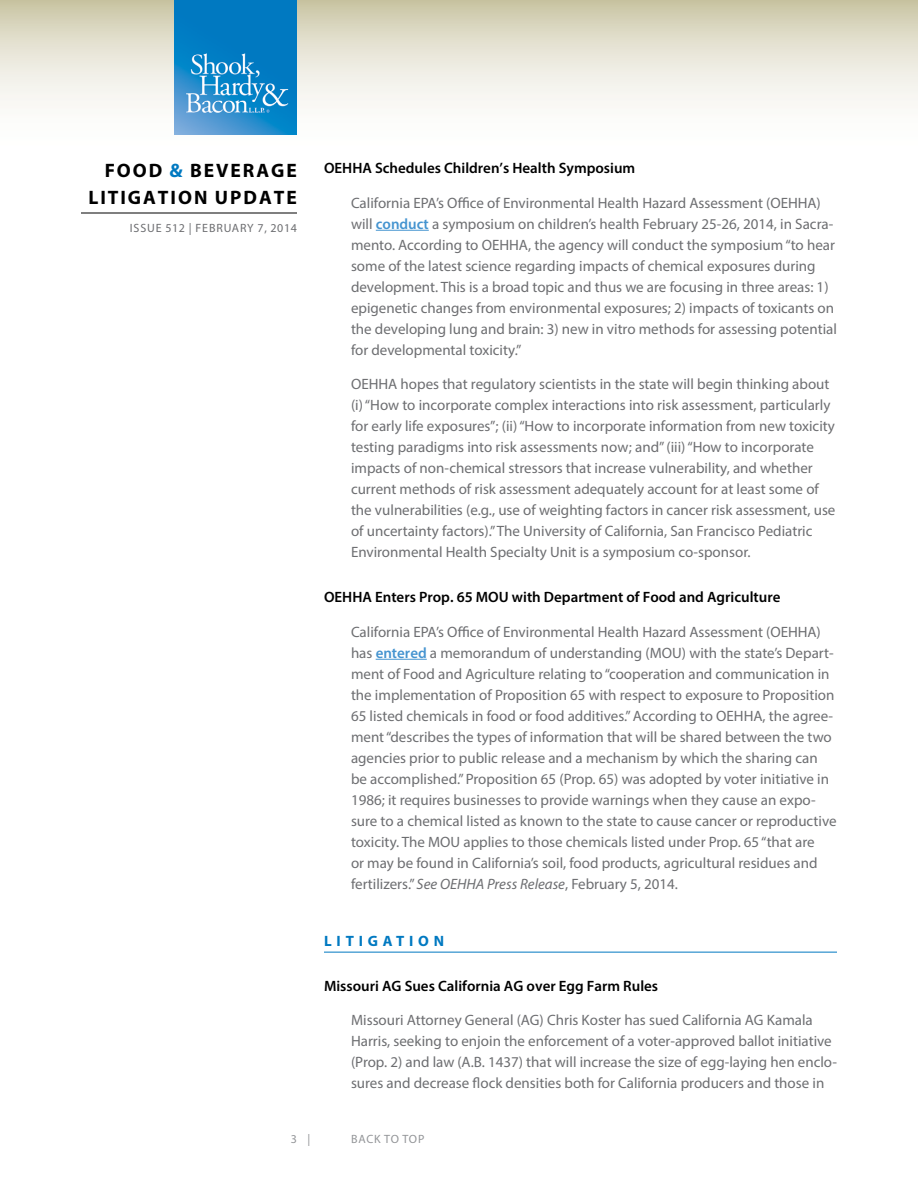
<style>
.page{position:relative;width:918px;height:1188px;background:#fff}
.page>*{position:absolute;margin:0;border:0;box-sizing:border-box;transform-origin:0 0}
.t1{font:700 19.5px/27px "Myriad Pro";letter-spacing:.1em;color:#000;text-align:right}
.Body{font:15px/21px "Myriad Pro";color:#6d6e71}
.Subhead{font:600 15px "Myriad Pro";color:#000}
.Head{font:700 15px "Myriad Pro";letter-spacing:.32em;color:#0079c1}
.t2{font:12px "Myriad Pro";letter-spacing:.07em;color:#6d6e71}
.Body-2{font:12px "Myriad Pro";letter-spacing:.06em;color:#939598}
.s1{color:#0079c1}
.s2{font-weight:600;color:#4594d0}
.s3{font-style:italic}
</style>
<div class="page">
<svg style="left:0;top:0;width:918px;height:135px"></svg>
<hr style="left:81px;top:213px;width:216px;height:1px;background:#000">
<img style="left:175px;top:0;width:122px;height:135px">
<hr style="left:376px;top:230px;width:53px;height:1px;background:#4594d0">
<hr style="left:376px;top:659px;width:51px;height:1px;background:#4594d0">
<hr style="left:324px;top:952px;width:513px;height:1px;background:#0079c1">
<h1 class="t1" style="left:88px;top:156px;width:210px">FOOD <span class="s1">&amp;</span> BEVERAGE<br>LITIGATION UPDATE</h1>
<p class="t2" style="left:130px;top:221px;width:169px">ISSUE 512 | FEBRUARY 7, 2014</p>
<p class="Subhead" style="left:324px;top:159px;width:313px">OEHHA Schedules Children’s Health Symposium</p>
<p class="Body" style="left:351px;top:192px;width:487px">California EPA’s Office of Environmental Health Hazard Assessment (OEHHA) will <span class="s2">conduct</span> a symposium on children’s health February 25-26, 2014, in Sacra&shy;mento. According to OEHHA, the agency will conduct the symposium “to hear some of the latest science regarding impacts of chemical exposures during development. This is a broad topic and thus we are focusing in three areas: 1) epigenetic changes from environmental exposures; 2) impacts of toxicants on the developing lung and brain: 3) new in vitro methods for assessing potential for developmental toxicity.”</p>
<p class="Body" style="left:351px;top:373px;width:486px">OEHHA hopes that regulatory scientists in the state will begin thinking about (i) “How to incorporate complex interactions into risk assessment, particularly for early life exposures”; (ii) “How to incorporate information from new toxicity testing paradigms into risk assessments now; and” (iii) “How to incorporate impacts of non-chemical stressors that increase vulnerability, and whether current methods of risk assessment adequately account for at least some of the vulnerabilities (e.g., use of weighting factors in cancer risk assessment, use of uncertainty factors).” The University of California, San Francisco Pediatric Environmental Health Specialty Unit is a symposium co-sponsor.</p>
<p class="Subhead" style="left:324px;top:588px;width:458px">OEHHA Enters Prop. 65 MOU with Department of Food and Agriculture</p>
<p class="Body" style="left:351px;top:621px;width:487px">California EPA’s Office of Environmental Health Hazard Assessment (OEHHA) has <span class="s2">entered</span> a memorandum of understanding (MOU) with the state’s Depart&shy;ment of Food and Agriculture relating to “cooperation and communication in the implementation of Proposition 65 with respect to exposure to Proposition 65 listed chemicals in food or food additives.” According to OEHHA, the agree&shy;ment “describes the types of information that will be shared between the two agencies prior to public release and a mechanism by which the sharing can be accomplished.” Proposition 65 (Prop. 65) was adopted by voter initiative in 1986; it requires businesses to provide warnings when they cause an expo&shy;sure to a chemical listed as known to the state to cause cancer or reproductive toxicity. The MOU applies to those chemicals listed under Prop. 65 “that are<br>or may be found in California’s soil, food products, agricultural residues and fertilizers.” <span class="s3">See OEHHA Press Release</span>, February 5, 2014.</p>
<p class="Head" style="left:324px;top:931px;width:122px">LITIGATION</p>
<p class="Subhead" style="left:324px;top:976px;width:336px">Missouri AG Sues California AG over Egg Farm Rules</p>
<p class="Body" style="left:351px;top:1009px;width:488px">Missouri Attorney General (AG) Chris Koster has sued California AG Kamala Harris, seeking to enjoin the enforcement of a voter-approved ballot initiative (Prop. 2) and law (A.B. 1437) that will increase the size of egg-laying hen enclo&shy;sures and decrease flock densities both for California producers and those in</p>
<p class="Body-2" style="left:291px;top:1132px;width:21px">3 |</p>
<p class="Body-2" style="left:351px;top:1132px;width:75px">BACK TO TOP</p>
</div>
